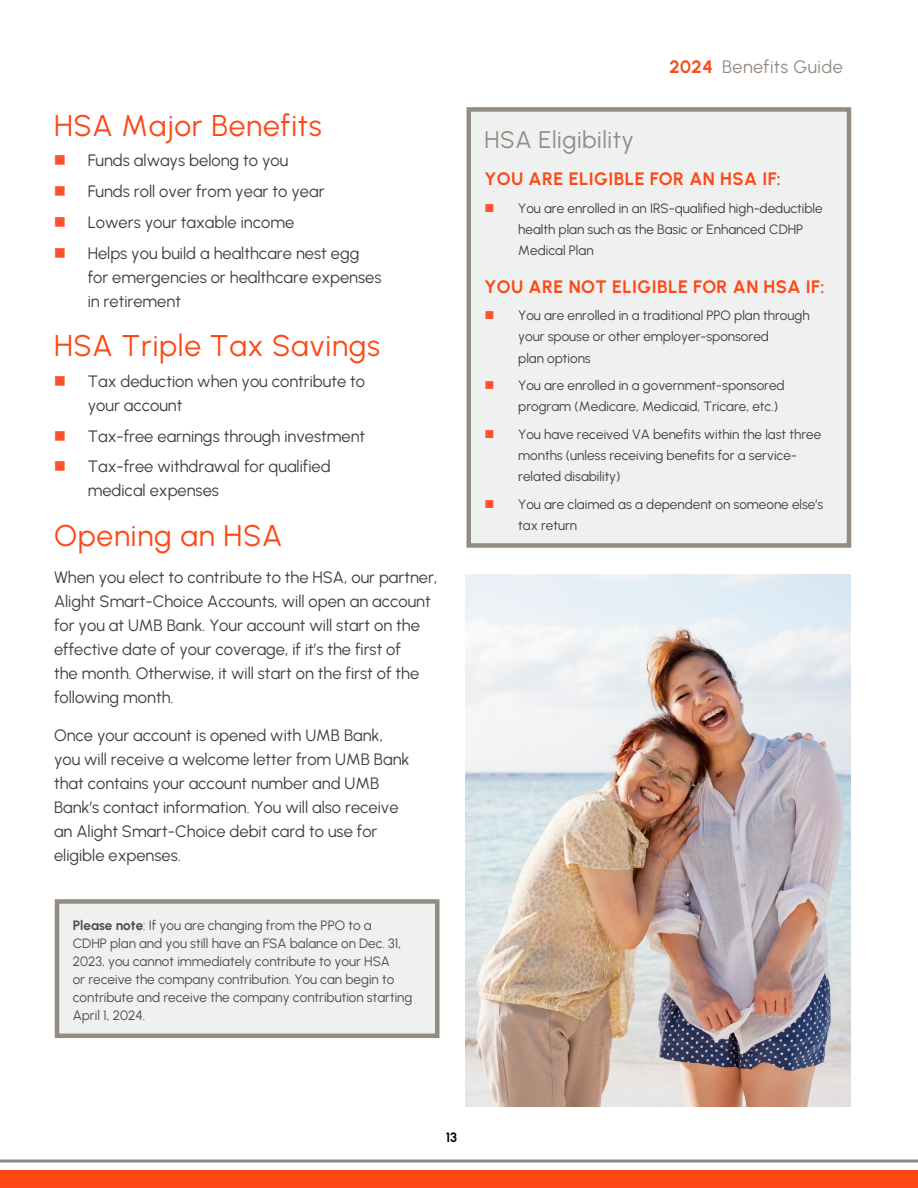
<style>
.page{position:relative;width:918px;height:1188px;background:#fff}
.page>*{position:absolute;margin:0;border:0;box-sizing:border-box;transform-origin:0 0}
.t1{font:30px "Urbanist";letter-spacing:.025em;color:#fe4815}
.t2{font:24px "Urbanist";letter-spacing:.025em;color:#948b83}
.t3{font:18px "Urbanist";letter-spacing:.025em;color:#fe4815}
.t4{font:18px "Urbanist";letter-spacing:.025em;color:#948b83}
.t5{font:16.5px/24px "Urbanist";color:#414042}
.t6{font:13.5px/21px "Urbanist";color:#414042}
.t7{font:13.5px/18px "Urbanist";color:#4d4d4f}
.t8{font:13.5px "Urbanist";color:#000}
.s1{color:#fe4815}
</style>
<div class="page">
<div style="left:0;top:1171px;width:918px;height:17px;background:#fe4815"></div>
<hr style="left:0;top:1160px;width:918px;height:2px;background:#948b83">
<div style="left:469px;top:109px;width:380px;height:436px;background:#eff0f0"></div>
<div style="left:466px;top:107px;width:385px;height:441px;border:4px solid #948b83"></div>
<img style="left:466px;top:575px;width:384px;height:532px">
<div style="left:57px;top:901px;width:380px;height:135px;background:#eff0f0"></div>
<div style="left:55px;top:899px;width:385px;height:139px;border:4px solid #948b83"></div>
<h1 class="t1" style="left:54px;top:106px;width:269px">HSA Major Benefits</h1>
<p class="t5" style="left:88px;top:145px;width:273px;line-height:30.8px">Funds always belong to you<br>Funds roll over from year to year<br>Lowers your taxable income<br>Helps you build a healthcare nest egg</p>
<p class="t5" style="left:88px;top:264px;width:295px">for emergencies or healthcare expenses in retirement</p>
<h1 class="t1" style="left:54px;top:326px;width:328px">HSA Triple Tax Savings</h1>
<p class="t5" style="left:88px;top:369px;width:279px">Tax deduction when you contribute to your account</p>
<p class="t5" style="left:88px;top:420px;width:279px;line-height:30.8px">Tax-free earnings through investment<br>Tax-free withdrawal for qualified</p>
<p class="t5" style="left:88px;top:478px;width:133px">medical expenses</p>
<h1 class="t1" style="left:54px;top:516px;width:230px">Opening an HSA</h1>
<p class="t5" style="left:54px;top:565px;width:385px">When you elect to contribute to the HSA, our partner, Alight Smart-Choice Accounts, will open an account for you at UMB Bank. Your account will start on the effective date of your coverage, if it’s the first of<br>the month. Otherwise, it will start on the first of the following month.</p>
<p class="t5" style="left:54px;top:723px;width:357px">Once your account is opened with UMB Bank, you will receive a welcome letter from UMB Bank that contains your account number and UMB Bank’s contact information. You will also receive an Alight Smart-Choice debit card to use for eligible expenses.</p>
<p class="t7" style="left:73px;top:916px;width:341px">Please note: If you are changing from the PPO to a<br>CDHP plan and you still have an FSA balance on Dec. 31, 2023, you cannot immediately contribute to your HSA<br>or receive the company contribution. You can begin to contribute and receive the company contribution starting April 1, 2024.</p>
<p class="t4" style="left:670px;top:55px;width:175px"><span class="s1">2024</span> Benefits Guide</p>
<h2 class="t2" style="left:484px;top:124px;width:151px">HSA Eligibility</h2>
<p class="t3" style="left:484px;top:167px;width:298px">YOU ARE ELIGIBLE FOR AN HSA IF:</p>
<p class="t6" style="left:518px;top:198px;width:306px">You are enrolled in an IRS-qualified high-deductible health plan such as the Basic or Enhanced CDHP<br>Medical Plan</p>
<p class="t3" style="left:484px;top:275px;width:341px">YOU ARE NOT ELIGIBLE FOR AN HSA IF:</p>
<p class="t6" style="left:518px;top:305px;width:293px">You are enrolled in a traditional PPO plan through your spouse or other employer-sponsored<br>plan options</p>
<p class="t6" style="left:518px;top:375px;width:268px">You are enrolled in a government-sponsored program (Medicare, Medicaid, Tricare, etc.)</p>
<p class="t6" style="left:518px;top:423px;width:305px">You have received VA benefits within the last three months (unless receiving benefits for a service&shy;related disability)</p>
<p class="t6" style="left:518px;top:493px;width:307px">You are claimed as a dependent on someone else’s tax return</p>
<p class="t8" style="left:446px;top:1128px;width:13px">13</p>
</div>
